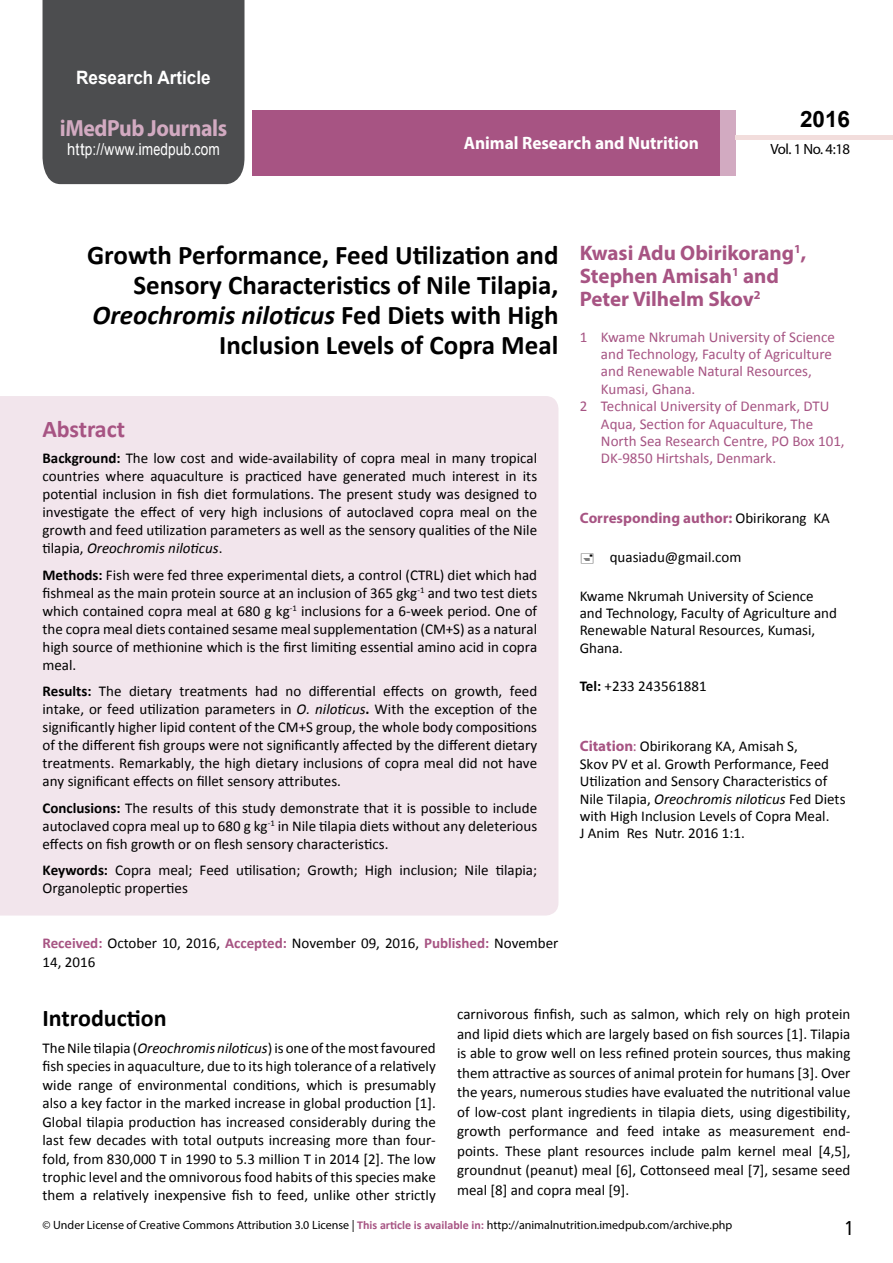
<style>
.page{position:relative;width:893px;height:1263px;background:#fff}
.page>*{position:absolute;margin:0;border:0;box-sizing:border-box;transform-origin:0 0}
.t1{font:700 27px/29.7px "Calibri";color:#000;text-align:right}
.t2{font:25.5px "Tunga";color:#000}
.t3{font:700 24px "Calibri";color:#000}
.t4{font:700 24px "Calibri";letter-spacing:-.005em;color:#a75483}
.t5{font:700 23.4px "Myriad Pro";letter-spacing:-.02em;color:#d2aac1;scale:.93 1}
.t6{font:700 22.5px "Arial";color:#000}
.t7{font:700 21px/23.1px "Myriad Pro";color:#a75483}
.t8{font:700 18.45px "Arial";color:#fff;scale:.93 1}
.t9{font:700 18px "Myriad Pro";color:#fff;scale:.96 1}
.t10{font:16.5px "Arial";letter-spacing:.01em;color:#fff;scale:.89 1}
.t11{font:15px/18px "Calibri";color:#000;text-align:justify}
.t12{font:15px "Calibri";color:#a65483}
.t13{font:700 15px "Myriad Pro";color:#a75483}
.t14{font:14.85px "Myriad Pro";letter-spacing:-.03em;color:#000}
.t15{font:12px "Myriad Pro";color:#000}
.s1{font-family:"Calibri"}
.s2{font-style:italic}
.s3{font-weight:700}
.s4{font-weight:700;color:#a75483}
.s5{font-family:"Calibri";font-weight:400;color:#000}
.s6{font-family:"Myriad Pro";font-weight:700;color:#a75483}
.s7{font-family:"Myriad Pro";color:#a75483}
.s8{font-family:"Calibri";font-weight:700;color:#a75483}
</style>
<div class="page">
<div style="left:252px;top:110px;width:469px;height:66px;background:#a75483"></div>
<div style="left:720px;top:110px;width:16px;height:66px;background:#d2aac1"></div>
<div style="left:43px;top:0;width:201px;height:184px;background:#4c4d4f"></div>
<div style="left:736px;top:135px;width:157px;height:5px;background:#f2dddc"></div>
<div style="left:0;top:396px;width:558px;height:519px;background:#f2e5ec"></div>
<p class="t8" style="left:76px;top:65px;width:146px">Research Article</p>
<h3 class="t5" style="left:60px;top:113px;width:181px">iMedPub Journals</h3>
<p class="t10" style="left:67px;top:139px;width:173px">http://www<span class="s1">.</span>imedpub<span class="s1">.</span>com</p>
<p class="t9" style="left:464px;top:132px;width:246px">Animal Research and Nutrition</p>
<h3 class="t6" style="left:800px;top:104px;width:52px">2016</h3>
<p class="t14" style="left:770px;top:140px;width:81px">Vol. 1 No. 4:18</p>
<h1 class="t1" style="left:87px;top:241px;width:473px">Growth Performance, Feed Utilization and Sensory Characteristics of Nile Tilapia, <span class="s2">Oreochromis niloticus</span> Fed Diets with High Inclusion Levels of Copra Meal</h1>
<h3 class="t4" style="left:43px;top:413px;width:84px">Abstract</h3>
<p class="t11" style="left:43px;top:449px;width:496px"><span class="s3">Background:</span> The low cost and wide-availability of copra meal in many tropical countries where aquaculture is practiced have generated much interest in its potential inclusion in fish diet formulations. The present study was designed to investigate the effect of very high inclusions of autoclaved copra meal on the growth and feed utilization parameters as well as the sensory qualities of the Nile tilapia, <span class="s2">Oreochromis niloticus</span>.</p>
<p class="t11" style="left:43px;top:566px;width:496px"><span class="s3">Methods:</span> Fish were fed three experimental diets, a control (CTRL) diet which had fishmeal as the main protein source at an inclusion of 365 gkg<sup>-1</sup> and two test diets which contained copra meal at 680 g kg<sup>-1</sup> inclusions for a 6-week period. One of the copra meal diets contained sesame meal supplementation (CM+S) as a natural high source of methionine which is the first limiting essential amino acid in copra meal.</p>
<p class="t11" style="left:43px;top:682px;width:496px"><span class="s3">Results:</span> The dietary treatments had no differential effects on growth, feed intake, or feed utilization parameters in <span class="s2">O. niloticus</span><span class="s3">.</span> With the exception of the significantly higher lipid content of the CM+S group, the whole body compositions of the different fish groups were not significantly affected by the different dietary treatments. Remarkably, the high dietary inclusions of copra meal did not have any significant effects on fillet sensory attributes.</p>
<p class="t11" style="left:43px;top:799px;width:496px"><span class="s3">Conclusions:</span> The results of this study demonstrate that it is possible to include autoclaved copra meal up to 680 g kg<sup>-1</sup> in Nile tilapia diets without any deleterious effects on fish growth or on flesh sensory characteristics.</p>
<p class="t11" style="left:43px;top:861px;width:496px"><span class="s3">Keywords:</span> Copra meal; Feed utilisation; Growth; High inclusion; Nile tilapia;<br>Organoleptic properties</p>
<p class="t11" style="left:43px;top:934px;width:517px;line-height:18.8px"><span class="s4">Received:</span> October 10, 2016, <span class="s4">Accepted:</span> November 09, 2016, <span class="s4">Published:</span> November<br>14, 2016</p>
<h3 class="t7" style="left:580px;top:241px;width:228px">Kwasi Adu Obirikorang<sup>1</sup>,<br>Stephen Amisah<sup>1</sup> and<br>Peter Vilhelm Skov<sup>2</sup></h3>
<p class="t12" style="left:580px;top:327px;width:257px">1 Kwame Nkrumah University of Science</p>
<p class="t12" style="left:601px;top:344px;width:232px">and Technology, Faculty of Agriculture</p>
<p class="t12" style="left:601px;top:362px;width:212px">and Renewable Natural Resources,</p>
<p class="t12" style="left:601px;top:379px;width:96px">Kumasi, Ghana.</p>
<p class="t12" style="left:580px;top:397px;width:251px">2 Technical University of Denmark, DTU</p>
<p class="t12" style="left:601px;top:414px;width:214px">Aqua, Section for Aquaculture, The</p>
<p class="t12" style="left:601px;top:431px;width:245px">North Sea Research Centre, PO Box 101,</p>
<p class="t12" style="left:601px;top:449px;width:177px">DK-9850 Hirtshals, Denmark.</p>
<p class="t13" style="left:580px;top:508px;width:252px">Corresponding author: <span class="s5">Obirikorang KA</span></p>
<p class="t11" style="left:610px;top:548px;width:133px">quasiadu@gmail.com</p>
<p class="t11" style="left:580px;top:587px;width:259px;line-height:17.4px;text-align:left">Kwame Nkrumah University of Science and Technology, Faculty of Agriculture and<br>Renewable Natural Resources, Kumasi,<br>Ghana.</p>
<p class="t11" style="left:580px;top:677px;width:129px"><span class="s3">Tel:</span> +233 243561881</p>
<p class="t11" style="left:580px;top:738px;width:267px;line-height:17.4px;text-align:left"><span class="s6">Citation</span><span class="s7">:</span> Obirikorang KA, Amisah S,<br>Skov PV et al. Growth Performance, Feed Utilization and Sensory Characteristics of Nile Tilapia, <span class="s2">Oreochromis niloticus</span> Fed Diets with High Inclusion Levels of Copra Meal.<br>J Anim Res Nutr. 2016 1:1.</p>
<h3 class="t3" style="left:43px;top:1002px;width:126px">Introduction</h3>
<p class="t11" style="left:43px;top:1039px;width:395px;line-height:18.5px">The Nile tilapia (<span class="s2">Oreochromis niloticus</span>) is one of the most favoured fish species in aquaculture, due to its high tolerance of a relatively wide range of environmental conditions, which is presumably also a key factor in the marked increase in global production [1].<br>Global tilapia production has increased considerably during the last few decades with total outputs increasing more than four&shy;fold, from 830,000 T in 1990 to 5.3 million T in 2014 [2]. The low trophic level and the omnivorous food habits of this species make them a relatively inexpensive fish to feed, unlike other strictly</p>
<p class="t11" style="left:457px;top:1004px;width:395px;line-height:19.5px">carnivorous finfish, such as salmon, which rely on high protein and lipid diets which are largely based on fish sources [1]. Tilapia is able to grow well on less refined protein sources, thus making them attractive as sources of animal protein for humans [3]. Over the years, numerous studies have evaluated the nutritional value of low-cost plant ingredients in tilapia diets, using digestibility, growth performance and feed intake as measurement end&shy;points. These plant resources include palm kernel meal [4,5], groundnut (peanut) meal [6], Cottonseed meal [7], sesame seed meal [8] and copra meal [9].</p>
<p class="t15" style="left:43px;top:1218px;width:691px">© Under License of Creative Commons Attribution 3.0 License | <span class="s8">This article is available in:</span> http://animalnutrition.imedpub.com/archive.php</p>
<h2 class="t2" style="left:845px;top:1211px;width:9px">1</h2>
</div>
